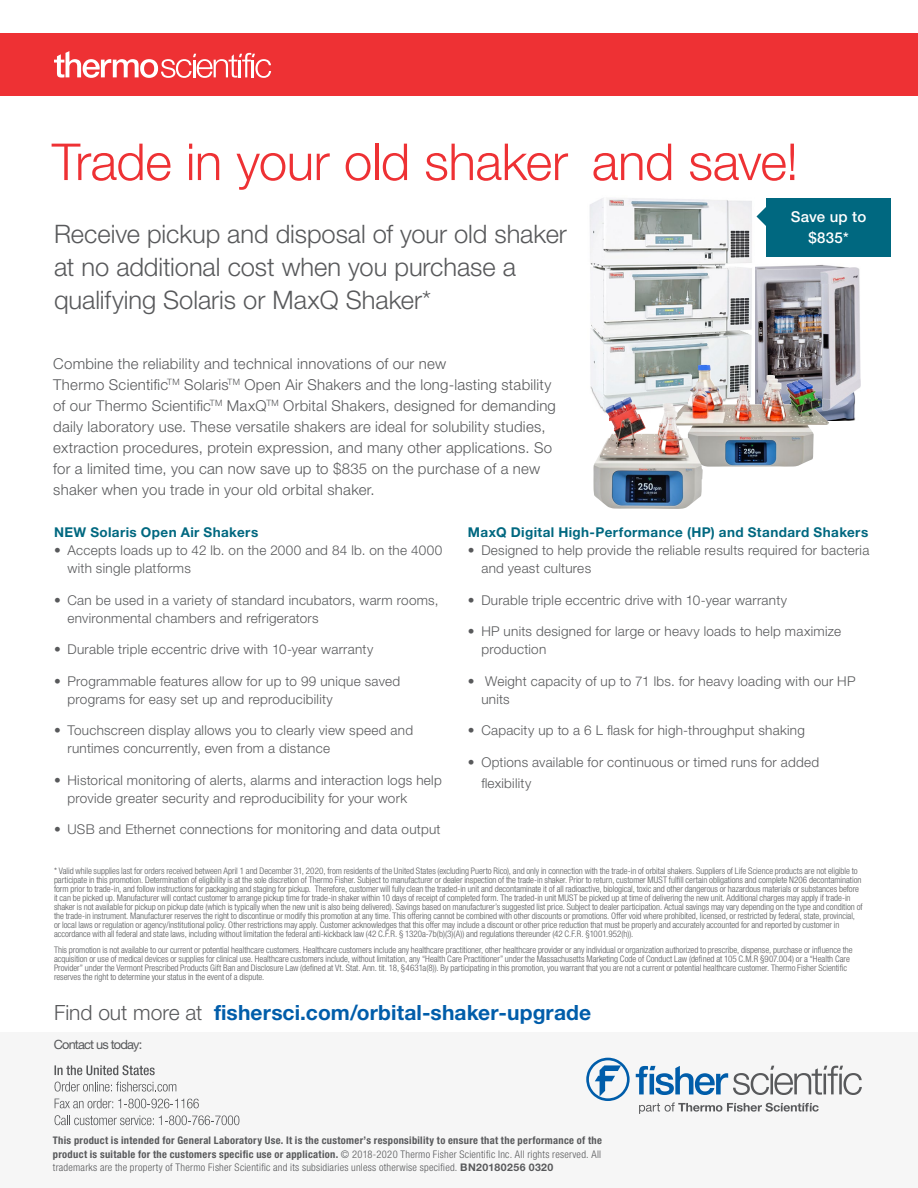
<style>
.page{position:relative;width:918px;height:1188px;background:#fff}
.page>*{position:absolute;margin:0;border:0;box-sizing:border-box;transform-origin:0 0}
.Headline{font:300 51px "Helvetica Neue LTW1 G";letter-spacing:-.01em;color:#ee3134}
.Subject_Header{font:300 25.5px/33px "Helvetica Neue LTW1 G";letter-spacing:-.005em;color:#58595b}
.CTA{font:700 21px "Helvetica Neue LTW1 G";letter-spacing:.005em;color:#005daa}
.Body_Copy{font:300 15px/21px "Helvetica Neue LTW1 G";letter-spacing:.015em;color:#58595b}
.Body_Copy-2{font:500 15px/21px "Helvetica Neue LTW1 G";letter-spacing:.02em;color:#fff;text-align:center}
.t1{font:300 13.5px/18px "Helvetica Neue LTW1 G";letter-spacing:.02em;color:#58595b}
.Content_Header{font:700 13.5px "Helvetica Neue LTW1 G";letter-spacing:.03em;color:#006880}
.t2{font:12.75px "Helvetica Neue LTW1 G";letter-spacing:-.065em;color:#58595b}
.Copyright___Tactic{font:700 condensed 10.5px/13.5px "Helvetica Neue LTW1 G";letter-spacing:.03em;color:#58595b;text-align:justify}
.Promotion_Terms{font:300 condensed 9px/9px "Helvetica Neue LTW1 G";letter-spacing:-.005em;color:#58595b}
.s1{font-weight:300;color:#58595b}
.s2{font-weight:300}
.s3{font-stretch:normal}
</style>
<div class="page">
<img style="left:755px;top:264px;width:106px;height:157px">
<img style="left:589px;top:198px;width:163px;height:200px">
<img style="left:668px;top:365px;width:161px;height:102px">
<img style="left:593px;top:398px;width:110px;height:111px">
<div style="left:0;top:1033px;width:918px;height:155px;background:#f6f6f6"></div>
<svg style="left:586px;top:1058px;width:44px;height:43px"></svg>
<svg style="left:639px;top:1103px;width:180px;height:11px"></svg>
<svg style="left:636px;top:1066px;width:226px;height:29px"></svg>
<svg style="left:55px;top:1065px;width:100px;height:10px"></svg>
<svg style="left:55px;top:1082px;width:121px;height:10px"></svg>
<svg style="left:55px;top:1099px;width:144px;height:9px"></svg>
<svg style="left:55px;top:1115px;width:184px;height:10px"></svg>
<div style="left:0;top:33px;width:918px;height:63px;background:#ee3134"></div>
<svg style="left:54px;top:51px;width:217px;height:27px"></svg>
<div style="left:766px;top:198px;width:125px;height:58px;background:#006880"></div>
<svg style="left:756px;top:207px;width:10px;height:19px"></svg>
<p class="Headline" style="left:52px;top:131px;width:748px">Trade in your old shaker and save!</p>
<p class="Subject_Header" style="left:54px;top:217px;width:515px">Receive pickup and disposal of your old shaker at no additional cost when you purchase a qualifying Solaris or MaxQ Shaker*</p>
<p class="Body_Copy-2" style="left:791px;top:206px;width:77px">Save up to $835*</p>
<p class="Body_Copy" style="left:53px;top:353px;width:504px">Combine the reliability and technical innovations of our new<br>Thermo Scientific<sup>TM</sup> Solaris<sup>TM</sup> Open Air Shakers and the long-lasting stability of our Thermo Scientific<sup>TM</sup> MaxQ<sup>TM</sup> Orbital Shakers, designed for demanding daily laboratory use. These versatile shakers are ideal for solubility studies, extraction procedures, protein expression, and many other applications. So for a limited time, you can now save up to $835 on the purchase of a new shaker when you trade in your old orbital shaker.</p>
<p class="Content_Header" style="left:54px;top:524px;width:206px">NEW Solaris Open Air Shakers</p>
<p class="t1" style="left:68px;top:541px;width:376px;text-indent:-14px">• Accepts loads up to 42 lb. on the 2000 and 84 lb. on the 4000 with single platforms</p>
<p class="t1" style="left:68px;top:591px;width:373px;text-indent:-14px">• Can be used in a variety of standard incubators, warm rooms, environmental chambers and refrigerators</p>
<p class="t1" style="left:54px;top:640px;width:321px">• Durable triple eccentric drive with 10-year warranty</p>
<p class="t1" style="left:68px;top:672px;width:334px;text-indent:-14px">• Programmable features allow for up to 99 unique saved programs for easy set up and reproducibility</p>
<p class="t1" style="left:68px;top:721px;width:347px;text-indent:-14px">• Touchscreen display allows you to clearly view speed and runtimes concurrently, even from a distance</p>
<p class="t1" style="left:68px;top:771px;width:376px;text-indent:-14px">• Historical monitoring of alerts, alarms and interaction logs help provide greater security and reproducibility for your work</p>
<p class="t1" style="left:54px;top:820px;width:388px">• USB and Ethernet connections for monitoring and data output</p>
<p class="Content_Header" style="left:468px;top:524px;width:402px">MaxQ Digital High-Performance (HP) and Standard Shakers</p>
<p class="t1" style="left:481px;top:541px;width:390px;text-indent:-14px">• Designed to help provide the reliable results required for bacteria and yeast cultures</p>
<p class="t1" style="left:468px;top:591px;width:321px">• Durable triple eccentric drive with 10-year warranty</p>
<p class="t1" style="left:481px;top:622px;width:361px;text-indent:-14px">• HP units designed for large or heavy loads to help maximize production</p>
<p class="t1" style="left:481px;top:672px;width:376px;text-indent:-14px">• Weight capacity of up to 71 lbs. for heavy loading with our HP units</p>
<p class="t1" style="left:468px;top:721px;width:339px">• Capacity up to a 6 L flask for high-throughput shaking</p>
<p class="t1" style="left:481px;top:751px;width:339px;line-height:21px;text-indent:-14px">• Options available for continuous or timed runs for added flexibility</p>
<p class="Promotion_Terms" style="left:54px;top:866px;width:810px">* Valid while supplies last for orders received between April 1 and December 31, 2020, from residents of the United States (excluding Puerto Rico), and only in connection with the trade-in of orbital shakers. Suppliers of Life Science products are not eligible to participate in this promotion. Determination of eligibility is at the sole discretion of Thermo Fisher. Subject to manufacturer or dealer inspection of the trade-in shaker. Prior to return, customer MUST fulfill certain obligations and complete N206 decontamination form prior to trade-in, and follow instructions for packaging and staging for pickup. Therefore, customer will fully clean the traded-in unit and decontaminate it of all radioactive, biological, toxic and other dangerous or hazardous materials or substances before it can be picked up. Manufacturer will contact customer to arrange pickup time for trade-in shaker within 10 days of receipt of completed form. The traded-in unit MUST be picked up at time of delivering the new unit. Additional charges may apply if trade-in shaker is not available for pickup on pickup date (which is typically when the new unit is also being delivered). Savings based on manufacturer’s suggested list price. Subject to dealer participation. Actual savings may vary depending on the type and condition of the trade-in instrument. Manufacturer reserves the right to discontinue or modify this promotion at any time. This offering cannot be combined with other discounts or promotions. Offer void where prohibited, licensed, or restricted by federal, state, provincial, or local laws or regulation or agency/institutional policy. Other restrictions may apply. Customer acknowledges that this offer may include a discount or other price reduction that must be properly and accurately accounted for and reported by customer in accordance with all federal and state laws, including without limitation the federal anti-kickback law (42 C.F.R. § 1320a-7b(b)(3)(A)) and regulations thereunder (42 C.F.R. §1001.952(h)).</p>
<p class="Promotion_Terms" style="left:54px;top:945px;width:800px">This promotion is not available to our current or potential healthcare customers. Healthcare customers include any healthcare practitioner, other healthcare provider or any individual or organization authorized to prescribe, dispense, purchase or influence the acquisition or use of medical devices or supplies for clinical use. Healthcare customers include, without limitation, any “Health Care Practitioner” under the Massachusetts Marketing Code of Conduct Law (defined at 105 C.M.R §907.004) or a “Health Care Provider” under the Vermont Prescribed Products Gift Ban and Disclosure Law (defined at Vt. Stat. Ann. tit. 18, §4631a(8)). By participating in this promotion, you warrant that you are not a current or potential healthcare customer. Thermo Fisher Scientific reserves the right to determine your status in the event of a dispute.</p>
<p class="CTA" style="left:54px;top:999px;width:538px"><span class="s1">Find out more at</span> fishersci.com/orbital-shaker-upgrade</p>
<p class="t2" style="left:54px;top:1037px;width:90px">Contact us today:</p>
<p class="Copyright___Tactic" style="left:53px;top:1134px;width:551px">This product is intended for General Laboratory Use. It is the customer’s responsibility to ensure that the performance of the product is suitable for the customers specific use or application. <span class="s2">© 2018-2020 Thermo Fisher Scientific Inc. All rights reserved. All trademarks are the property of Thermo Fisher Scientific and its subsidiaries unless otherwise specified.</span> <span class="s3">BN20180256 0320</span></p>
</div>
